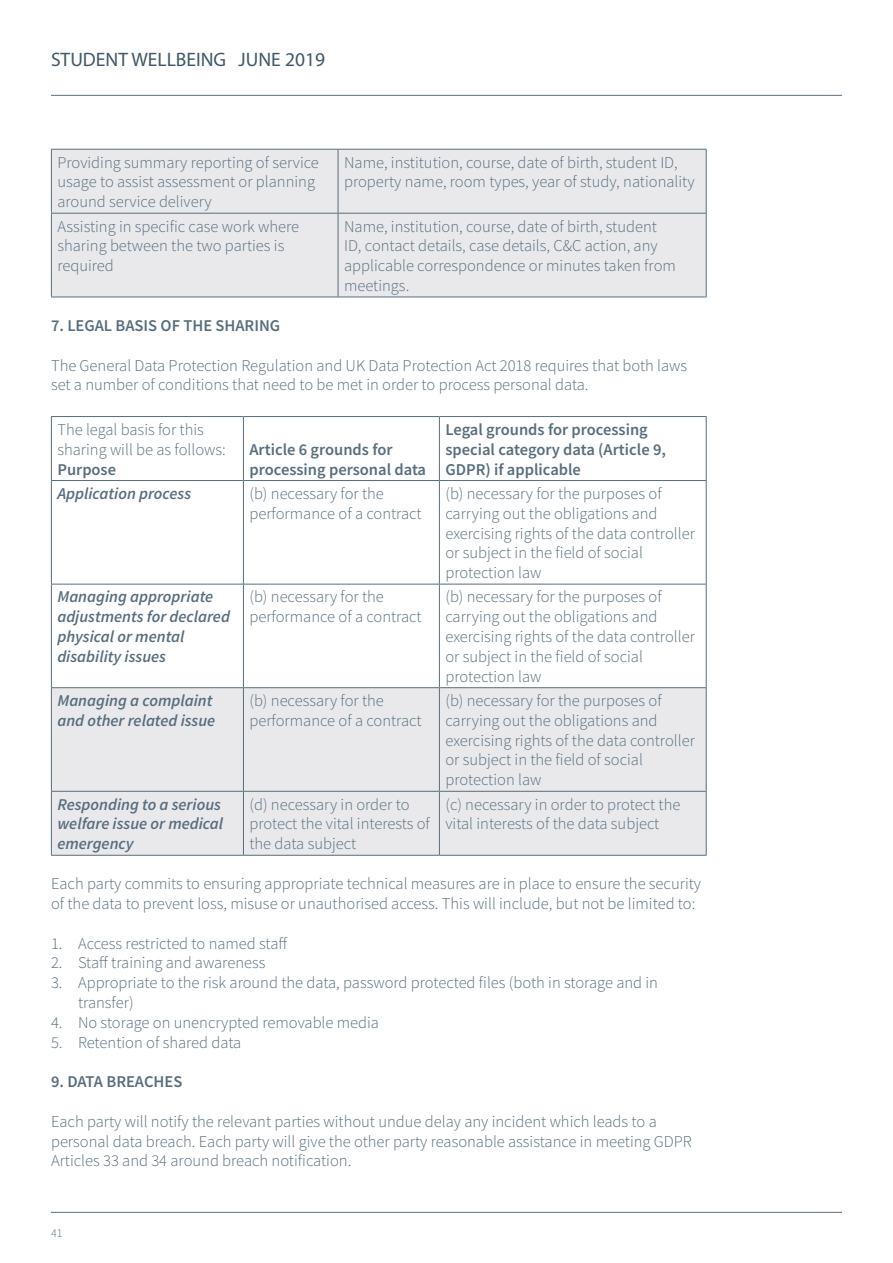
<style>
.page{position:relative;width:893px;height:1263px;background:#fff}
.page>*{position:absolute;margin:0;border:0;box-sizing:border-box;transform-origin:0 0}
.t1{font:19.5px "Myriad Pro";color:#405867}
.t2{font:300 16.5px/19.8px "Source Sans Pro";color:#586e7d}
.t3{font:italic 600 16.5px/19.8px "Source Sans Pro";color:#586e7d}
.t4{font:600 16.5px/19.8px "Source Sans Pro";color:#586e7d}
.t5{font:300 12px "Source Sans Pro";color:#586e7d}
</style>
<div class="page">
<hr style="left:51px;top:95px;width:791px;height:1px;background:#586e7d">
<hr style="left:51px;top:1212px;width:791px;height:1px;background:#586e7d">
<div style="left:52px;top:150px;width:654px;height:147px;background:#e9e9ec"></div>
<hr style="left:51px;top:149px;width:287px;height:1px;background:#586e7d">
<hr style="left:51px;top:150px;width:1px;height:63px;background:#586e7d">
<hr style="left:338px;top:149px;width:369px;height:1px;background:#586e7d">
<hr style="left:338px;top:150px;width:1px;height:63px;background:#586e7d">
<hr style="left:706px;top:150px;width:1px;height:63px;background:#586e7d">
<hr style="left:51px;top:213px;width:287px;height:1px;background:#586e7d">
<hr style="left:51px;top:214px;width:1px;height:83px;background:#586e7d">
<hr style="left:51px;top:297px;width:287px;height:1px;background:#586e7d">
<hr style="left:338px;top:213px;width:369px;height:1px;background:#586e7d">
<hr style="left:338px;top:214px;width:1px;height:83px;background:#586e7d">
<hr style="left:706px;top:214px;width:1px;height:83px;background:#586e7d">
<hr style="left:338px;top:297px;width:369px;height:1px;background:#586e7d">
<div style="left:52px;top:688px;width:654px;height:167px;background:#e9e9ec"></div>
<hr style="left:51px;top:416px;width:192px;height:1px;background:#586e7d">
<hr style="left:51px;top:417px;width:1px;height:63px;background:#586e7d">
<hr style="left:243px;top:416px;width:196px;height:1px;background:#586e7d">
<hr style="left:243px;top:417px;width:1px;height:63px;background:#586e7d">
<hr style="left:439px;top:416px;width:268px;height:1px;background:#586e7d">
<hr style="left:439px;top:417px;width:1px;height:63px;background:#586e7d">
<hr style="left:706px;top:417px;width:1px;height:63px;background:#586e7d">
<hr style="left:51px;top:480px;width:192px;height:1px;background:#586e7d">
<hr style="left:51px;top:481px;width:1px;height:103px;background:#586e7d">
<hr style="left:243px;top:480px;width:196px;height:1px;background:#586e7d">
<hr style="left:243px;top:481px;width:1px;height:103px;background:#586e7d">
<hr style="left:439px;top:480px;width:268px;height:1px;background:#586e7d">
<hr style="left:439px;top:481px;width:1px;height:103px;background:#586e7d">
<hr style="left:706px;top:481px;width:1px;height:103px;background:#586e7d">
<hr style="left:51px;top:584px;width:192px;height:1px;background:#586e7d">
<hr style="left:51px;top:584px;width:1px;height:103px;background:#586e7d">
<hr style="left:243px;top:584px;width:196px;height:1px;background:#586e7d">
<hr style="left:243px;top:584px;width:1px;height:103px;background:#586e7d">
<hr style="left:439px;top:584px;width:268px;height:1px;background:#586e7d">
<hr style="left:439px;top:584px;width:1px;height:103px;background:#586e7d">
<hr style="left:706px;top:584px;width:1px;height:103px;background:#586e7d">
<hr style="left:51px;top:687px;width:192px;height:1px;background:#586e7d">
<hr style="left:51px;top:688px;width:1px;height:103px;background:#586e7d">
<hr style="left:243px;top:687px;width:196px;height:1px;background:#586e7d">
<hr style="left:243px;top:688px;width:1px;height:103px;background:#586e7d">
<hr style="left:439px;top:687px;width:268px;height:1px;background:#586e7d">
<hr style="left:439px;top:688px;width:1px;height:103px;background:#586e7d">
<hr style="left:706px;top:688px;width:1px;height:103px;background:#586e7d">
<hr style="left:51px;top:791px;width:192px;height:1px;background:#586e7d">
<hr style="left:51px;top:792px;width:1px;height:63px;background:#586e7d">
<hr style="left:243px;top:791px;width:196px;height:1px;background:#586e7d">
<hr style="left:243px;top:792px;width:1px;height:63px;background:#586e7d">
<hr style="left:439px;top:791px;width:268px;height:1px;background:#586e7d">
<hr style="left:439px;top:792px;width:1px;height:63px;background:#586e7d">
<hr style="left:706px;top:792px;width:1px;height:63px;background:#586e7d">
<hr style="left:51px;top:855px;width:192px;height:1px;background:#586e7d">
<hr style="left:243px;top:855px;width:196px;height:1px;background:#586e7d">
<hr style="left:439px;top:855px;width:268px;height:1px;background:#586e7d">
<p class="t1" style="left:51px;top:47px;width:276px">STUDENT WELLBEING JUNE 2019</p>
<p class="t2" style="left:57px;top:152px;width:263px">Providing summary reporting of service usage to assist assessment or planning around service delivery</p>
<p class="t2" style="left:344px;top:152px;width:352px">Name, institution, course, date of birth, student ID, property name, room types, year of study, nationality</p>
<p class="t2" style="left:57px;top:216px;width:243px">Assisting in specific case work where sharing between the two parties is required</p>
<p class="t2" style="left:344px;top:216px;width:333px">Name, institution, course, date of birth, student ID, contact details, case details, C&amp;C action, any applicable correspondence or minutes taken from meetings.</p>
<p class="t4" style="left:51px;top:315px;width:231px">7. LEGAL BASIS OF THE SHARING</p>
<p class="t2" style="left:51px;top:355px;width:638px">The General Data Protection Regulation and UK Data Protection Act 2018 requires that both laws set a number of conditions that need to be met in order to process personal data.</p>
<p class="t2" style="left:57px;top:420px;width:170px">The legal basis for this sharing will be as follows:</p>
<p class="t4" style="left:57px;top:459px;width:60px">Purpose</p>
<p class="t4" style="left:445px;top:419px;width:222px">Legal grounds for processing special category data (Article 9,<br>GDPR) if applicable</p>
<p class="t4" style="left:249px;top:439px;width:178px">Article 6 grounds for processing personal data</p>
<p class="t3" style="left:57px;top:483px;width:135px">Application process</p>
<p class="t2" style="left:249px;top:483px;width:174px">(b) necessary for the performance of a contract</p>
<p class="t2" style="left:445px;top:483px;width:251px">(b) necessary for the purposes of carrying out the obligations and exercising rights of the data controller or subject in the field of social protection law</p>
<p class="t3" style="left:57px;top:587px;width:174px">Managing appropriate adjustments for declared physical or mental disability issues</p>
<p class="t2" style="left:249px;top:587px;width:174px">(b) necessary for the performance of a contract</p>
<p class="t2" style="left:445px;top:587px;width:251px">(b) necessary for the purposes of carrying out the obligations and exercising rights of the data controller or subject in the field of social protection law</p>
<p class="t3" style="left:57px;top:690px;width:159px">Managing a complaint and other related issue</p>
<p class="t2" style="left:249px;top:691px;width:174px">(b) necessary for the performance of a contract</p>
<p class="t2" style="left:445px;top:691px;width:251px">(b) necessary for the purposes of carrying out the obligations and exercising rights of the data controller or subject in the field of social protection law</p>
<p class="t3" style="left:57px;top:794px;width:167px">Responding to a serious welfare issue or medical emergency</p>
<p class="t2" style="left:249px;top:794px;width:182px">(d) necessary in order to protect the vital interests of the data subject</p>
<p class="t2" style="left:445px;top:794px;width:236px">(c) necessary in order to protect the vital interests of the data subject</p>
<p class="t2" style="left:51px;top:874px;width:652px">Each party commits to ensuring appropriate technical measures are in place to ensure the security of the data to prevent loss, misuse or unauthorised access. This will include, but not be limited to:</p>
<p class="t2" style="left:51px;top:933px;width:238px">1. Access restricted to named staff</p>
<p class="t2" style="left:51px;top:953px;width:216px">2. Staff training and awareness</p>
<p class="t2" style="left:78px;top:973px;width:582px;text-indent:-27px">3. Appropriate to the risk around the data, password protected files (both in storage and in transfer)</p>
<p class="t2" style="left:51px;top:1012px;width:329px">4. No storage on unencrypted removable media</p>
<p class="t2" style="left:51px;top:1032px;width:192px">5. Retention of shared data</p>
<p class="t4" style="left:51px;top:1072px;width:133px">9. DATA BREACHES</p>
<p class="t2" style="left:51px;top:1111px;width:642px">Each party will notify the relevant parties without undue delay any incident which leads to a personal data breach. Each party will give the other party reasonable assistance in meeting GDPR<br>Articles 33 and 34 around breach notification.</p>
<p class="t5" style="left:51px;top:1225px;width:13px">41</p>
</div>
